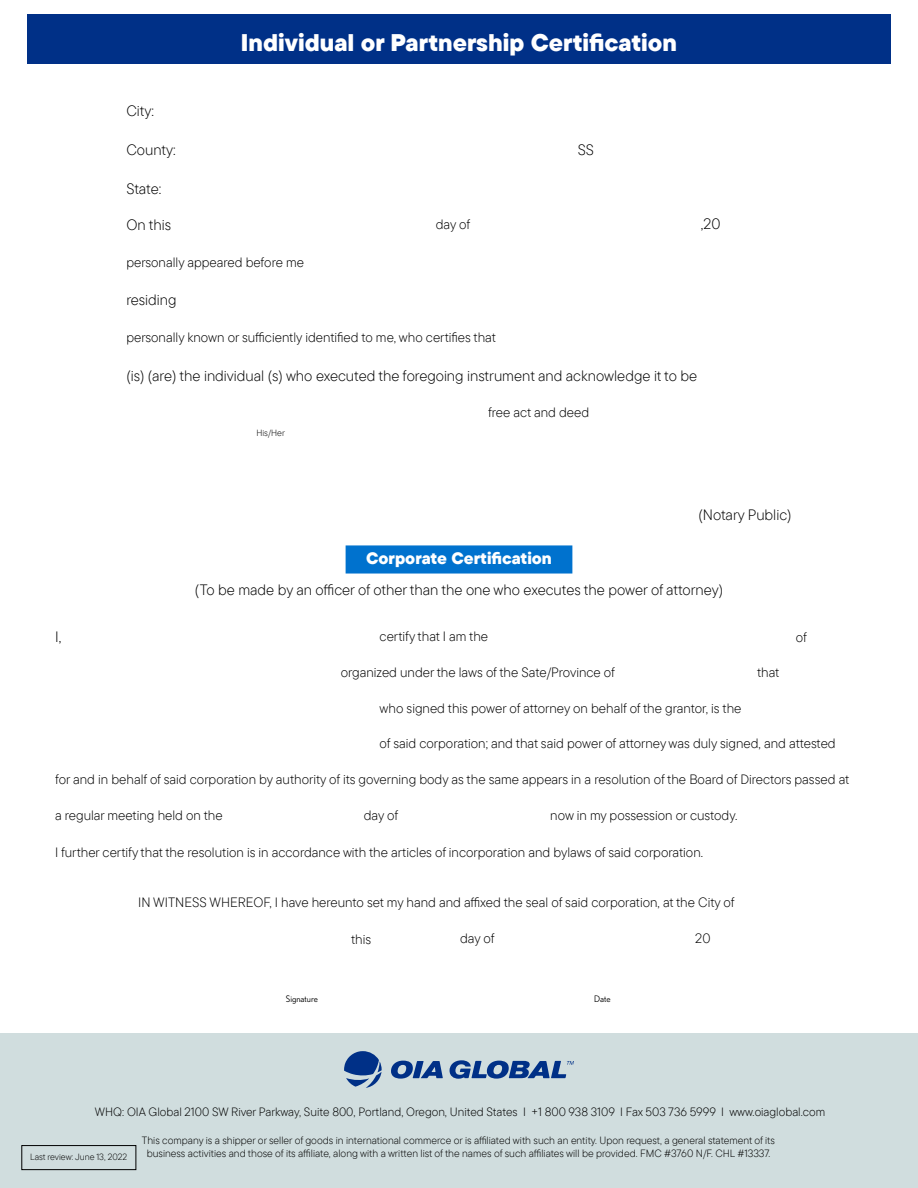
<style>
.page{position:relative;width:918px;height:1188px;background:#fff}
.page>*{position:absolute;margin:0;border:0;box-sizing:border-box;transform-origin:0 0}
.t1{font:900 24px "TT Commons Pro";color:#fff}
.t2{font:900 16.5px "TT Commons Pro";color:#fff}
.t3{font:300 15px "TT Commons Pro";color:#000}
.t4{font:300 13.5px "TT Commons Pro";color:#000}
.t5{font:300 12px "TT Commons Pro";color:#000}
.t6{font:300 10.5px/12.6px "TT Commons Pro";color:#000;text-align:center}
.t7{font:300 9px "TT Commons Pro";color:#000}
.t8{font:9px "Nobel";color:#000}
</style>
<div class="page">
<div style="left:27px;top:15px;width:864px;height:49px;background:#003087"></div>
<div style="left:346px;top:545px;width:226px;height:29px;background:#0072ce;border:2px solid #0072ce"></div>
<div style="left:0;top:1034px;width:918px;height:154px;background:#d0ddde"></div>
<svg style="left:391px;top:1061px;width:52px;height:18px"></svg>
<svg style="left:344px;top:1051px;width:38px;height:37px"></svg>
<svg style="left:450px;top:1060px;width:124px;height:19px"></svg>
<div style="left:21px;top:1145px;width:115px;height:25px;border:1px solid #000"></div>
<h1 class="t1" style="left:241px;top:24px;width:438px">Individual or Partnership Certification</h1>
<p class="t3" style="left:126px;top:100px;width:29px">City:</p>
<p class="t3" style="left:126px;top:139px;width:51px">County:</p>
<p class="t3" style="left:578px;top:139px;width:18px">SS</p>
<p class="t3" style="left:126px;top:178px;width:36px">State:</p>
<p class="t3" style="left:126px;top:214px;width:46px">On this</p>
<p class="t4" style="left:436px;top:215px;width:36px">day of</p>
<p class="t3" style="left:701px;top:214px;width:21px">,20</p>
<p class="t4" style="left:126px;top:252px;width:179px">personally appeared before me</p>
<p class="t3" style="left:126px;top:290px;width:52px">residing</p>
<p class="t4" style="left:126px;top:328px;width:371px">personally known or sufficiently identified to me, who certifies that</p>
<p class="t3" style="left:126px;top:365px;width:572px">(is) (are) the individual (s) who executed the foregoing instrument and acknowledge it to be</p>
<p class="t4" style="left:488px;top:403px;width:103px">free act and deed</p>
<p class="t7" style="left:256px;top:427px;width:30px">His/Her</p>
<p class="t2" style="left:366px;top:545px;width:187px">Corporate Certification</p>
<p class="t3" style="left:699px;top:504px;width:95px">(Notary Public)</p>
<p class="t3" style="left:195px;top:579px;width:530px">(To be made by an officer of other than the one who executes the power of attorney)</p>
<p class="t3" style="left:55px;top:626px;width:8px">I,</p>
<p class="t4" style="left:380px;top:627px;width:110px">certify that I am the</p>
<p class="t4" style="left:796px;top:628px;width:13px">of</p>
<p class="t4" style="left:341px;top:663px;width:276px">organized under the laws of the Sate/Province of</p>
<p class="t4" style="left:757px;top:663px;width:24px">that</p>
<p class="t4" style="left:380px;top:699px;width:363px">who signed this power of attorney on behalf of the grantor, is the</p>
<p class="t4" style="left:380px;top:734px;width:458px">of said corporation; and that said power of attorney was duly signed, and attested</p>
<p class="t4" style="left:55px;top:770px;width:796px">for and in behalf of said corporation by authority of its governing body as the same appears in a resolution of the Board of Directors passed at</p>
<p class="t4" style="left:55px;top:806px;width:169px">a regular meeting held on the</p>
<p class="t4" style="left:364px;top:806px;width:36px">day of</p>
<p class="t4" style="left:550px;top:806px;width:189px">now in my possession or custody.</p>
<p class="t4" style="left:55px;top:842px;width:650px">I further certify that the resolution is in accordance with the articles of incorporation and bylaws of said corporation.</p>
<p class="t4" style="left:138px;top:892px;width:598px">IN WITNESS WHEREOF, I have hereunto set my hand and affixed the seal of said corporation, at the City of</p>
<p class="t4" style="left:351px;top:929px;width:22px">this</p>
<p class="t4" style="left:460px;top:929px;width:36px">day of</p>
<p class="t4" style="left:695px;top:929px;width:17px">20</p>
<p class="t8" style="left:286px;top:994px;width:34px">Signature</p>
<p class="t8" style="left:594px;top:994px;width:18px">Date</p>
<p class="t5" style="left:95px;top:1104px;width:732px">WHQ: OIA Global 2100 SW River Parkway, Suite 800, Portland, Oregon, United States I +1 800 938 3109 I Fax 503 736 5999 I www.oiaglobal.com</p>
<p class="t6" style="left:142px;top:1134px;width:635px">This company is a shipper or seller of goods in international commerce or is affiliated with such an entity. Upon request, a general statement of its business activities and those of its affiliate, along with a written list of the names of such affiliates will be provided. FMC #3760 N/F. CHL #13337.</p>
<p class="t7" style="left:30px;top:1150px;width:99px">Last review: June 13, 2022</p>
</div>
